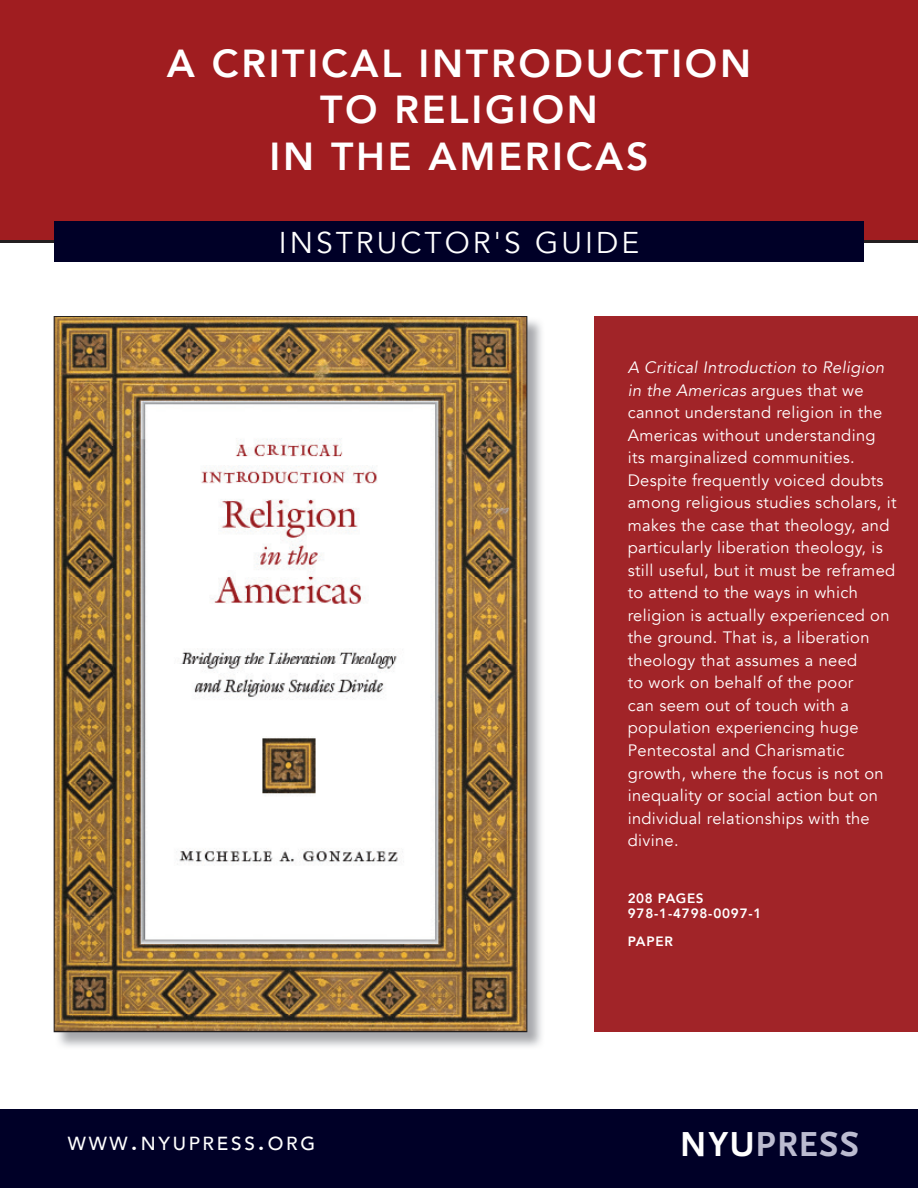
<style>
.page{position:relative;width:918px;height:1188px;background:#fff}
.page>*{position:absolute;margin:0;border:0;box-sizing:border-box;transform-origin:0 0}
.t1{font:800 39px/46.8px "Avenir";letter-spacing:.07em;color:#fff;text-align:center}
.t2{font:700 36.3px "Scala Sans";letter-spacing:.035em;color:#bbbbd0}
.t3{font:30px "Avenir";letter-spacing:.1em;color:#fff}
.t4{font:500 18.9px "Avenir";letter-spacing:.145em;color:#fff}
.t5{font:16.5px/22.5px "Avenir";letter-spacing:.02em;color:#fff}
.t6{font:800 13.5px/15px "Avenir";letter-spacing:.06em;color:#fff}
.s1{font-style:italic}
.s2{font-size:27px}
.s3{color:#fff}
</style>
<div class="page">
<div style="left:0;top:0;width:918px;height:242px;background:#a01d20"></div>
<hr style="left:0;top:240px;width:918px;height:3px;background:#231f20">
<img style="left:55px;top:318px;width:487px;height:729px">
<img style="left:56px;top:318px;width:469px;height:712px">
<div style="left:594px;top:316px;width:324px;height:716px;background:#a12428"></div>
<div style="left:54px;top:221px;width:810px;height:41px;background:#000027"></div>
<div style="left:0;top:1109px;width:918px;height:79px;background:#000027"></div>
<h1 class="t1" style="left:167px;top:40px;width:586px">A CRITICAL INTRODUCTION<br>TO RELIGION<br>IN THE AMERICAS</h1>
<h3 class="t3" style="left:279px;top:225px;width:362px">INSTRUCTOR'S GUIDE</h3>
<p class="t5" style="left:628px;top:357px;width:270px"><span class="s1">A Critical Introduction to Religion in the Americas</span> argues that we cannot understand religion in the<br>Americas without understanding its marginalized communities.<br>Despite frequently voiced doubts among religious studies scholars, it makes the case that theology, and particularly liberation theology, is still useful, but it must be reframed to attend to the ways in which religion is actually experienced on the ground. That is, a liberation theology that assumes a need<br>to work on behalf of the poor<br>can seem out of touch with a population experiencing huge<br>Pentecostal and Charismatic growth, where the focus is not on inequality or social action but on individual relationships with the divine.</p>
<p class="t6" style="left:628px;top:891px;width:135px">208 PAGES<br>978-1-4798-0097-1</p>
<p class="t6" style="left:628px;top:934px;width:47px">PAPER</p>
<p class="t4" style="left:68px;top:1127px;width:249px">WWW<span class="s2">.</span>NYUPRESS<span class="s2">.</span>ORG</p>
<h2 class="t2" style="left:680px;top:1125px;width:181px"><span class="s3">NYU</span> PRESS</h2>
</div>
